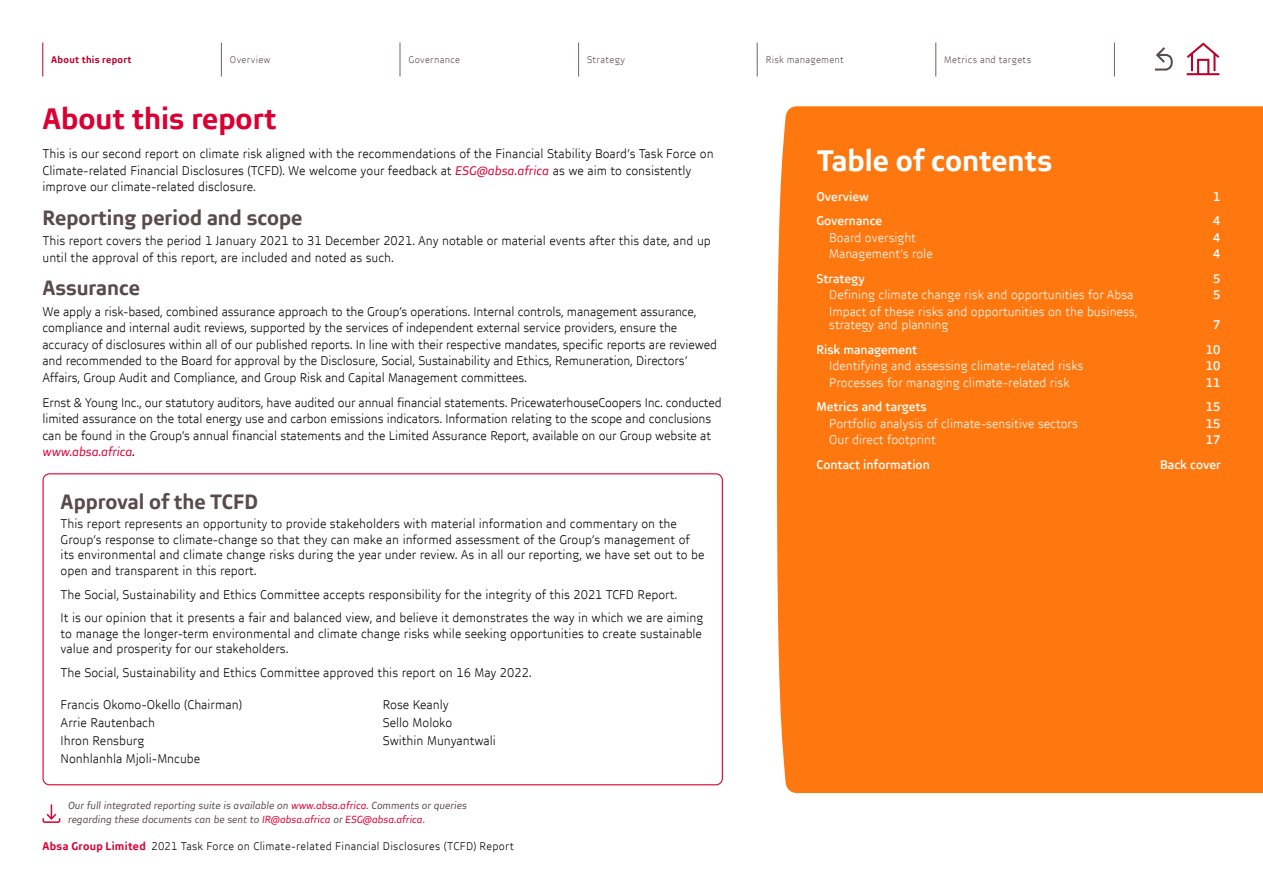
<style>
.page{position:relative;width:1263px;height:893px;background:#fff}
.page>*{position:absolute;margin:0;border:0;box-sizing:border-box;transform-origin:0 0}
.t1{font:700 30px "Brave Sans";color:#fff}
.t2{font:700 30px "Brave Sans";color:#dc0032}
.t3{font:700 21px "Brave Sans";color:#5a4b4b}
.t4{font:300 12.75px/16.5px "Brave Sans";letter-spacing:-.005em;color:#000}
.t5{font:300 12.75px/13.5px "Brave Sans";color:#fff}
.t6{font:500 12.75px "Brave Sans";color:#fff}
.t7{font:300 11.25px "Brave Sans";letter-spacing:.025em;color:#000}
.t8{font:italic 10.5px/13.5px "Brave Sans";color:#5a4b4b}
.t9{font:300 9.75px "Brave Sans";letter-spacing:.03em;color:#5a4b4b}
.t10{font:700 9.75px "Brave Sans";letter-spacing:.03em;color:#be0028}
.s1{font-weight:400;font-style:italic;color:#dc0032}
.s2{font-weight:400;font-style:italic}
.s3{color:#dc0032}
.s4{font-weight:700;color:#dc0032}
</style>
<div class="page">
<div style="left:777px;top:106px;width:486px;height:687px;background:#ff780f"></div>
<svg style="left:43px;top:804px;width:17px;height:19px"></svg>
<hr style="left:221px;top:43px;width:1px;height:34px;background:#736464">
<hr style="left:400px;top:43px;width:1px;height:34px;background:#736464">
<hr style="left:578px;top:43px;width:1px;height:34px;background:#736464">
<hr style="left:757px;top:43px;width:1px;height:34px;background:#736464">
<hr style="left:935px;top:43px;width:1px;height:34px;background:#736464">
<hr style="left:1114px;top:43px;width:1px;height:34px;background:#736464">
<hr style="left:43px;top:43px;width:1px;height:34px;background:#be0028">
<svg style="left:1186px;top:43px;width:33px;height:32px"></svg>
<svg style="left:1155px;top:47px;width:18px;height:24px"></svg>
<p class="t10" style="left:51px;top:54px;width:82px">About this report</p>
<p class="t9" style="left:230px;top:54px;width:42px">Overview</p>
<p class="t9" style="left:408px;top:54px;width:53px">Governance</p>
<p class="t9" style="left:587px;top:54px;width:39px">Strategy</p>
<p class="t9" style="left:766px;top:54px;width:80px">Risk management</p>
<p class="t9" style="left:944px;top:54px;width:88px">Metrics and targets</p>
<h1 class="t2" style="left:43px;top:100px;width:235px">About this report</h1>
<p class="t4" style="left:43px;top:145px;width:673px">This is our second report on climate risk aligned with the recommendations of the Financial Stability Board’s Task Force on<br>Climate-related Financial Disclosures (TCFD). We welcome your feedback at <span class="s1">ESG@absa.africa</span> as we aim to consistently improve our climate-related disclosure.</p>
<h2 class="t3" style="left:43px;top:204px;width:261px">Reporting period and scope</h2>
<p class="t4" style="left:43px;top:232px;width:670px">This report covers the period 1 January 2021 to 31 December 2021. Any notable or material events after this date, and up until the approval of this report, are included and noted as such.</p>
<h2 class="t3" style="left:43px;top:275px;width:99px">Assurance</h2>
<p class="t4" style="left:43px;top:303px;width:676px">We apply a risk-based, combined assurance approach to the Group’s operations. Internal controls, management assurance, compliance and internal audit reviews, supported by the services of independent external service providers, ensure the accuracy of disclosures within all of our published reports. In line with their respective mandates, specific reports are reviewed and recommended to the Board for approval by the Disclosure, Social, Sustainability and Ethics, Remuneration, Directors’ Affairs, Group Audit and Compliance, and Group Risk and Capital Management committees.</p>
<p class="t4" style="left:43px;top:394px;width:681px">Ernst &amp; Young Inc., our statutory auditors, have audited our annual financial statements. PricewaterhouseCoopers Inc. conducted limited assurance on the total energy use and carbon emissions indicators. Information relating to the scope and conclusions can be found in the Group’s annual financial statements and the Limited Assurance Report, available on our Group website at <span class="s1">www.absa.africa</span><span class="s2">.</span></p>
<h2 class="t3" style="left:61px;top:488px;width:199px">Approval of the TCFD</h2>
<p class="t4" style="left:61px;top:516px;width:645px;line-height:15.5px">This report represents an opportunity to provide stakeholders with material information and commentary on the Group’s response to climate-change so that they can make an informed assessment of the Group’s management of its environmental and climate change risks during the year under review. As in all our reporting, we have set out to be open and transparent in this report.</p>
<p class="t4" style="left:61px;top:582px;width:644px;line-height:24px">The Social, Sustainability and Ethics Committee accepts responsibility for the integrity of this 2021 TCFD Report.<br>It is our opinion that it presents a fair and balanced view, and believe it demonstrates the way in which we are aiming</p>
<p class="t4" style="left:61px;top:626px;width:643px;line-height:15.5px">to manage the longer-term environmental and climate change risks while seeking opportunities to create sustainable value and prosperity for our stakeholders.</p>
<p class="t4" style="left:61px;top:664px;width:473px">The Social, Sustainability and Ethics Committee approved this report on 16 May 2022.</p>
<p class="t4" style="left:61px;top:696px;width:183px">Francis Okomo-Okello (Chairman)</p>
<p class="t4" style="left:383px;top:696px;width:68px">Rose Keanly</p>
<p class="t4" style="left:61px;top:714px;width:96px">Arrie Rautenbach</p>
<p class="t4" style="left:383px;top:714px;width:71px">Sello Moloko</p>
<p class="t4" style="left:61px;top:732px;width:85px">Ihron Rensburg</p>
<p class="t4" style="left:383px;top:732px;width:115px">Swithin Munyantwali</p>
<p class="t4" style="left:61px;top:750px;width:141px">Nonhlanhla Mjoli-Mncube</p>
<p class="t8" style="left:68px;top:799px;width:400px">Our full integrated reporting suite is available on <span class="s3">www.absa.africa</span>. Comments or queries regarding these documents can be sent to <span class="s3">IR@absa.africa</span> or <span class="s3">ESG@absa.africa</span>.</p>
<p class="t7" style="left:43px;top:840px;width:473px"><span class="s4">Absa Group Limited</span> 2021 Task Force on Climate-related Financial Disclosures (TCFD) Report</p>
<h1 class="t1" style="left:817px;top:142px;width:237px">Table of contents</h1>
<p class="t6" style="left:816px;top:189px;width:54px">Overview</p>
<p class="t6" style="left:1213px;top:189px;width:9px">1</p>
<p class="t6" style="left:816px;top:213px;width:67px">Governance</p>
<p class="t6" style="left:1213px;top:213px;width:9px">4</p>
<p class="t5" style="left:829px;top:231px;width:88px">Board oversight</p>
<p class="t6" style="left:1213px;top:230px;width:9px">4</p>
<p class="t5" style="left:829px;top:247px;width:105px">Management’s role</p>
<p class="t6" style="left:1213px;top:246px;width:9px">4</p>
<p class="t6" style="left:816px;top:271px;width:50px">Strategy</p>
<p class="t6" style="left:1213px;top:271px;width:9px">5</p>
<p class="t5" style="left:829px;top:288px;width:306px">Defining climate change risk and opportunities for Absa</p>
<p class="t6" style="left:1213px;top:287px;width:9px">5</p>
<p class="t5" style="left:829px;top:305px;width:310px">Impact of these risks and opportunities on the business, strategy and planning</p>
<p class="t6" style="left:1213px;top:317px;width:9px">7</p>
<p class="t6" style="left:816px;top:342px;width:102px">Risk management</p>
<p class="t6" style="left:1206px;top:342px;width:16px">10</p>
<p class="t5" style="left:829px;top:359px;width:256px">Identifying and assessing climate-related risks</p>
<p class="t6" style="left:1206px;top:358px;width:16px">10</p>
<p class="t5" style="left:829px;top:376px;width:242px">Processes for managing climate-related risk</p>
<p class="t6" style="left:1206px;top:375px;width:16px">11</p>
<p class="t6" style="left:816px;top:399px;width:112px">Metrics and targets</p>
<p class="t6" style="left:1206px;top:399px;width:16px">15</p>
<p class="t5" style="left:829px;top:417px;width:250px">Portfolio analysis of climate-sensitive sectors</p>
<p class="t6" style="left:1206px;top:416px;width:16px">15</p>
<p class="t5" style="left:829px;top:433px;width:108px">Our direct footprint</p>
<p class="t6" style="left:1206px;top:432px;width:16px">17</p>
<p class="t6" style="left:816px;top:457px;width:115px">Contact information</p>
<p class="t6" style="left:1160px;top:457px;width:62px">Back cover</p>
</div>
